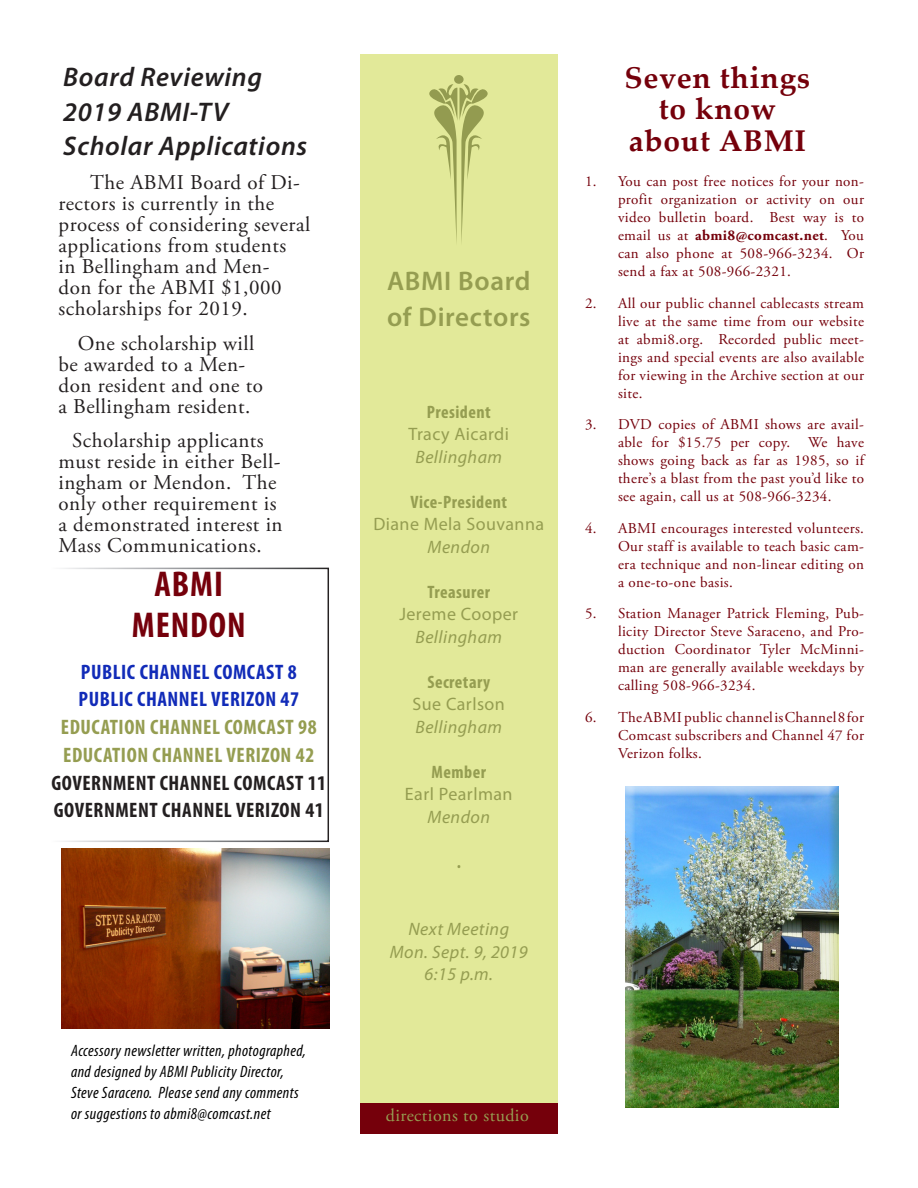
<style>
.page{position:relative;width:918px;height:1188px;background:#fff}
.page>*{position:absolute;margin:0;border:0;box-sizing:border-box;transform-origin:0 0}
.Address{font:700 condensed 36px "Myriad Pro";letter-spacing:.025em;color:#75000b}
.Address-2{font:700 30px "Palatino Linotype";letter-spacing:.025em;color:#75000b}
.Head_1{font:italic 600 27px "Myriad Pro";letter-spacing:.025em;color:#231f20}
.Sidebar{font:600 27px/36px "Myriad Pro";letter-spacing:.025em;color:#959d51}
.Body{font:21px/21px "Adobe Garamond Pro";letter-spacing:.025em;color:#231f20}
.Address-3{font:700 condensed 21px "Myriad Pro";letter-spacing:.025em;color:#231f20}
.Address-4{font:700 condensed 21px "Myriad Pro";letter-spacing:.025em;color:#959d51}
.Address-5{font:700 condensed 21px "Myriad Pro";letter-spacing:.025em;color:#112bb8}
.Sidebar-2{font:italic 18px "Myriad Pro";letter-spacing:.025em;color:#959d51}
.Sidebar-3{font:18px "Myriad Pro";letter-spacing:.025em;color:#959d51}
.Sidebar-4{font:700 condensed 18px "Myriad Pro";letter-spacing:.025em;color:#959d51}
.Address-6{font:18px "Adobe Garamond Pro";letter-spacing:.025em;color:#959d51}
.Address-7{font:italic condensed 16.5px/21px "Myriad Pro";letter-spacing:.025em;color:#000}
.Numbered_Text{font:15px/18px "Adobe Garamond Pro";letter-spacing:.025em;color:#75000b;text-align:justify}
.s1{font-weight:700}
</style>
<div class="page">
<div style="left:360px;top:54px;width:198px;height:1080px;background:#e2e999"></div>
<div style="left:360px;top:1103px;width:198px;height:31px;background:#75000b"></div>
<div style="left:454px;top:75px;width:10px;height:9px;background:#939b50;border-radius:50%"></div>
<svg style="left:430px;top:84px;width:58px;height:158px"></svg>
<div style="left:617px;top:779px;width:232px;height:337px;background:#e2e999;opacity:.75"></div>
<img style="left:62px;top:848px;width:267px;height:181px">
<div style="left:49px;top:568px;width:280px;height:274px;border:2px solid #fff"></div>
<p class="Head_1" style="left:63px;top:60px;width:200px">Board Reviewing</p>
<p class="Head_1" style="left:63px;top:94px;width:167px">2019 ABMI-TV</p>
<p class="Head_1" style="left:63px;top:129px;width:246px">Scholar Applications</p>
<p class="Body" style="left:59px;top:173px;width:253px;text-indent:32px">The ABMI Board of Di&shy;rectors is currently in the process of considering several applications from students<br>in Bellingham and Men-<br>don for the ABMI $1,000 scholarships for 2019.</p>
<p class="Body" style="left:59px;top:333px;width:206px;text-indent:19px">One scholarship will be awarded to a Men&shy;don resident and one to a Bellingham resident.</p>
<p class="Body" style="left:59px;top:431px;width:226px;text-indent:14px">Scholarship applicants must reside in either Bell&shy;ingham or Mendon. The only other requirement is a demonstrated interest in<br>Mass Communications.</p>
<p class="Address" style="left:155px;top:562px;width:70px">ABMI</p>
<p class="Address" style="left:132px;top:603px;width:115px">MENDON</p>
<p class="Address-5" style="left:81px;top:659px;width:217px">PUBLIC CHANNEL COMCAST 8</p>
<p class="Address-5" style="left:79px;top:686px;width:222px">PUBLIC CHANNEL VERIZON 47</p>
<p class="Address-4" style="left:61px;top:714px;width:257px">EDUCATION CHANNEL COMCAST 98</p>
<p class="Address-4" style="left:63px;top:742px;width:252px">EDUCATION CHANNEL VERIZON 42</p>
<p class="Address-3" style="left:51px;top:770px;width:276px">GOVERNMENT CHANNEL COMCAST 11</p>
<p class="Address-3" style="left:54px;top:797px;width:272px">GOVERNMENT CHANNEL VERIZON 41</p>
<p class="Address-7" style="left:71px;top:1040px;width:236px">Accessory newsletter written, photographed, and designed by ABMI Publicity Director, Steve Saraceno. Please send any comments or suggestions to abmi8@comcast.net</p>
<p class="Sidebar" style="left:387px;top:263px;width:145px">ABMI Board of Directors</p>
<p class="Sidebar-4" style="left:427px;top:401px;width:65px">President</p>
<p class="Sidebar-3" style="left:408px;top:423px;width:102px">Tracy Aicardi</p>
<p class="Sidebar-2" style="left:416px;top:446px;width:88px">Bellingham</p>
<p class="Sidebar-4" style="left:411px;top:491px;width:98px">Vice-President</p>
<p class="Sidebar-3" style="left:373px;top:513px;width:172px">Diane Mela Souvanna</p>
<p class="Sidebar-2" style="left:428px;top:536px;width:64px">Mendon</p>
<p class="Sidebar-4" style="left:428px;top:581px;width:64px">Treasurer</p>
<p class="Sidebar-3" style="left:399px;top:603px;width:120px">Jereme Cooper</p>
<p class="Sidebar-2" style="left:416px;top:626px;width:88px">Bellingham</p>
<p class="Sidebar-4" style="left:427px;top:671px;width:64px">Secretary</p>
<p class="Sidebar-3" style="left:413px;top:693px;width:94px">Sue Carlson</p>
<p class="Sidebar-2" style="left:416px;top:716px;width:88px">Bellingham</p>
<p class="Sidebar-4" style="left:432px;top:761px;width:56px">Member</p>
<p class="Sidebar-3" style="left:405px;top:783px;width:109px">Earl Pearlman</p>
<p class="Sidebar-2" style="left:428px;top:806px;width:64px">Mendon</p>
<p class="Sidebar-4" style="left:457px;top:851px;width:6px">.</p>
<p class="Sidebar-2" style="left:408px;top:918px;width:102px">Next Meeting</p>
<p class="Sidebar-2" style="left:390px;top:941px;width:140px">Mon. Sept. 9, 2019</p>
<p class="Sidebar-2" style="left:425px;top:963px;width:70px">6:15 p.m.</p>
<p class="Address-2" style="left:625px;top:56px;width:187px">Seven things</p>
<p class="Address-2" style="left:659px;top:88px;width:118px">to know</p>
<p class="Address-2" style="left:629px;top:119px;width:179px">about ABMI</p>
<p class="Numbered_Text" style="left:618px;top:173px;width:248px;text-indent:-33px">1. You can post free notices for your non&shy;profit organization or activity on our video bulletin board. Best way is to email us at <span class="s1">abmi8@comcast.net</span>. You can also phone at 508-966-3234. Or send a fax at 508-966-2321.</p>
<p class="Numbered_Text" style="left:618px;top:295px;width:248px;text-indent:-33px">2. All our public channel cablecasts stream live at the same time from our website at abmi8.org. Recorded public meet&shy;ings and special events are also available for viewing in the Archive section at our site.</p>
<p class="Numbered_Text" style="left:618px;top:416px;width:248px;text-indent:-33px">3. DVD copies of ABMI shows are avail&shy;able for $15.75 per copy. We have shows going back as far as 1985, so if there’s a blast from the past you’d like to see again, call us at 508-966-3234.</p>
<p class="Numbered_Text" style="left:618px;top:520px;width:248px;text-indent:-33px">4. ABMI encourages interested volunteers.<br>Our staff is available to teach basic cam&shy;era technique and non-linear editing on a one-to-one basis.</p>
<p class="Numbered_Text" style="left:618px;top:605px;width:247px;text-indent:-33px">5. Station Manager Patrick Fleming, Pub&shy;licity Director Steve Saraceno, and Pro&shy;duction Coordinator Tyler McMinni&shy;man are generally available weekdays by calling 508-966-3234.</p>
<p class="Numbered_Text" style="left:618px;top:709px;width:248px;text-indent:-33px">6. TheABMI public channelisChannel8for Comcast subscribers and Channel 47 for Verizon folks.</p>
<p class="Address-6" style="left:386px;top:1104px;width:144px">directions to studio</p>
</div>
